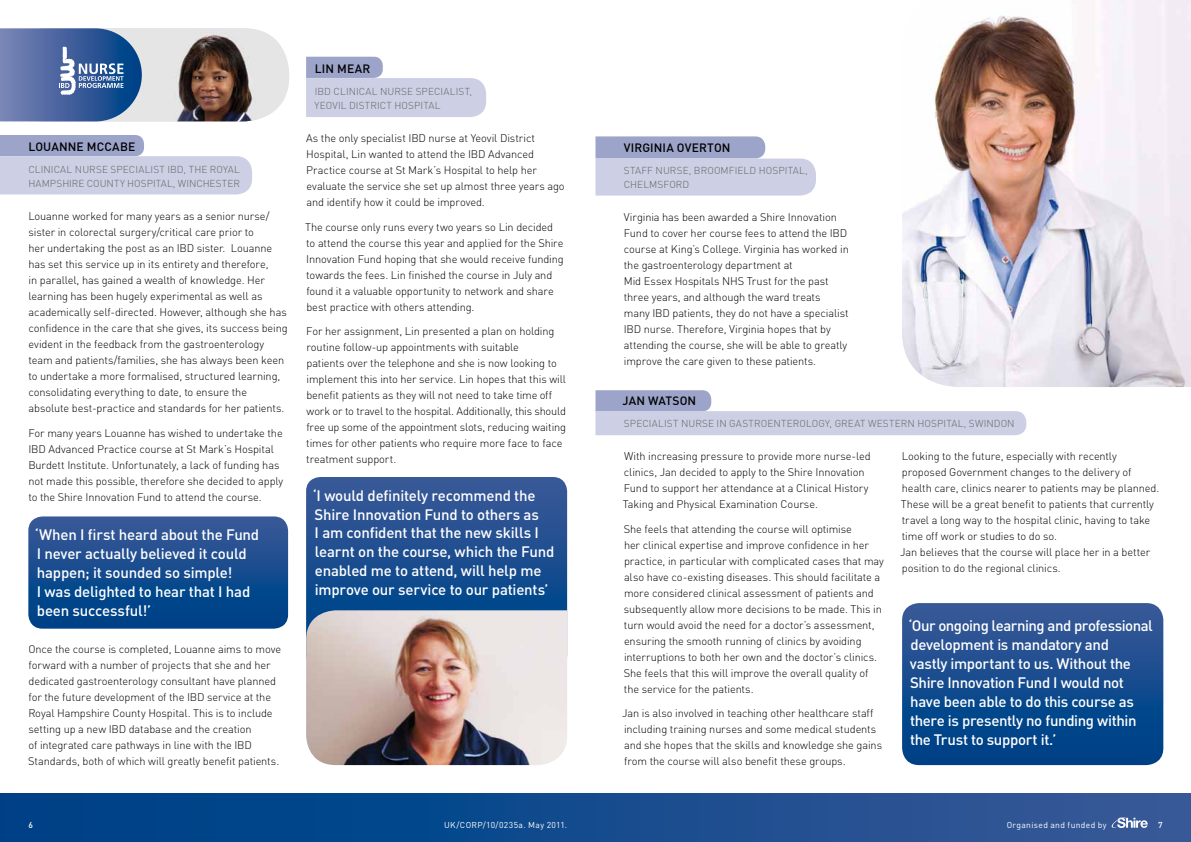
<style>
.page{position:relative;width:1191px;height:842px;background:#fff}
.page>*{position:absolute;margin:0;border:0;box-sizing:border-box;transform-origin:0 0}
.t1{font:500 15px/19px "DIN";letter-spacing:-.015em;color:#fff}
.t2{font:500 12px "DIN";letter-spacing:.055em;color:#000}
.t3{font:300 11px/16px "DIN";letter-spacing:-.01em;color:#000}
.t4{font:300 10px "DIN";letter-spacing:.005em;color:#646567}
.t5{font:8.5px "DIN";letter-spacing:.04em;color:#fff}
.t6{font:500 8.5px "DIN";color:#fff}
</style>
<div class="page">
<div style="left:0;top:794px;width:1191px;height:48px;background:linear-gradient(to right,#003f85,#385997)"></div>
<svg style="left:1111px;top:817px;width:36px;height:11px"></svg>
<svg style="left:0;top:135px;width:252px;height:59px"></svg>
<svg style="left:595px;top:136px;width:221px;height:60px;background:#c5c9df"></svg>
<svg style="left:595px;top:390px;width:431px;height:45px"></svg>
<svg style="left:306px;top:57px;width:180px;height:60px"></svg>
<svg style="left:306px;top:477px;width:261px;height:133px;background:#205091"></svg>
<svg style="left:28px;top:516px;width:260px;height:113px;background:#194e90"></svg>
<svg style="left:902px;top:603px;width:261px;height:162px;background:#174c8e"></svg>
<img style="left:306px;top:610px;width:261px;height:155px">
<img style="left:142px;top:28px;width:147px;height:93px">
<svg style="left:0;top:28px;width:142px;height:93px;background:#5a76a9"></svg>
<img style="left:902px;top:0;width:289px;height:387px">
<p class="t2" style="left:28px;top:139px;width:108px">Louanne McCabe</p>
<p class="t4" style="left:28px;top:163px;width:13px">Clinical</p>
<p class="t4" style="left:75px;top:163px;width:60px">Nu rse Specialist</p>
<p class="t4" style="left:167px;top:163px;width:68px">IBD, Th e Royal</p>
<p class="t4" style="left:28px;top:177px;width:15px">Hampshi</p>
<p class="t4" style="left:72px;top:177px;width:29px">re Count</p>
<p class="t4" style="left:120px;top:177px;width:21px">y Hospital</p>
<p class="t4" style="left:173px;top:177px;width:20px">, Winch</p>
<p class="t4" style="left:210px;top:177px;width:32px">ester</p>
<p class="t3" style="left:28px;top:208px;width:261px">Louanne worked for many years as a senior nurse/ sister in colorectal surgery/critical care prior to<br>her undertaking the post as an IBD sister. Louanne has set this service up in its entirety and therefore,<br>in parallel, has gained a wealth of knowledge. Her learning has been hugely experimental as well as academically self-directed. However, although she has confidence in the care that she gives, its success being evident in the feedback from the gastroenterology team and patients/families, she has always been keen to undertake a more formalised, structured learning, consolidating everything to date, to ensure the absolute best-practice and standards for her patients.</p>
<p class="t3" style="left:28px;top:425px;width:256px">For many years Louanne has wished to undertake the IBD Advanced Practice course at St Mark’s Hospital Burdett Institute. Unfortunately, a lack of funding has not made this possible, therefore she decided to apply to the Shire Innovation Fund to attend the course.</p>
<h1 class="t1" style="left:35px;top:524px;width:226px">‘When I first heard about the Fund<br>I never actually believed it could happen; it sounded so simple!<br>I was delighted to hear that I had been successful!’</h1>
<p class="t3" style="left:28px;top:641px;width:254px">Once the course is completed, Louanne aims to move forward with a number of projects that she and her dedicated gastroenterology consultant have planned for the future development of the IBD service at the Royal Hampshire County Hospital. This is to include setting up a new IBD database and the creation<br>of integrated care pathways in line with the IBD Standards, both of which will greatly benefit patients.</p>
<p class="t2" style="left:315px;top:61px;width:57px">Li n Mear</p>
<p class="t4" style="left:315px;top:85px;width:32px">IBD Clinical</p>
<p class="t4" style="left:380px;top:85px;width:60px">Nu rse Specialist</p>
<p class="t4" style="left:469px;top:85px;width:4px">,</p>
<p class="t4" style="left:314px;top:99px;width:69px">Yeovil District</p>
<p class="t4" style="left:394px;top:99px;width:14px">Hospital</p>
<p class="t3" style="left:306px;top:130px;width:260px">As the only specialist IBD nurse at Yeovil District Hospital, Lin wanted to attend the IBD Advanced Practice course at St Mark’s Hospital to help her evaluate the service she set up almost three years ago and identify how it could be improved.</p>
<p class="t3" style="left:305px;top:219px;width:260px">The course only runs every two years so Lin decided to attend the course this year and applied for the Shire Innovation Fund hoping that she would receive funding towards the fees. Lin finished the course in July and found it a valuable opportunity to network and share best practice with others attending.</p>
<p class="t3" style="left:306px;top:323px;width:261px">For her assignment, Lin presented a plan on holding routine follow-up appointments with suitable<br>patients over the telephone and she is now looking to implement this into her service. Lin hopes that this will benefit patients as they will not need to take time off work or to travel to the hospital. Additionally, this should free up some of the appointment slots, reducing waiting times for other patients who require more face to face treatment support.</p>
<h1 class="t1" style="left:313px;top:486px;width:243px">‘I would definitely recommend the Shire Innovation Fund to others as<br>I am confident that the new skills I learnt on the course, which the Fund enabled me to attend, will help me improve our service to our patients’</h1>
<p class="t2" style="left:624px;top:139px;width:108px">Vi rgi nia Overton</p>
<p class="t4" style="left:624px;top:164px;width:13px">Staff</p>
<p class="t4" style="left:655px;top:164px;width:59px">Nu rse, Broomfi</p>
<p class="t4" style="left:737px;top:164px;width:35px">eld Hospital</p>
<p class="t4" style="left:805px;top:164px;width:4px">,</p>
<p class="t4" style="left:624px;top:178px;width:27px">Ch elmsfo</p>
<p class="t4" style="left:676px;top:178px;width:13px">rd</p>
<p class="t3" style="left:624px;top:209px;width:226px">Virginia has been awarded a Shire Innovation Fund to cover her course fees to attend the IBD course at King’s College. Virginia has worked in the gastroenterology department at<br>Mid Essex Hospitals NHS Trust for the past three years, and although the ward treats many IBD patients, they do not have a specialist IBD nurse. Therefore, Virginia hopes that by attending the course, she will be able to greatly improve the care given to these patients.</p>
<p class="t2" style="left:622px;top:393px;width:75px">Jan Watson</p>
<p class="t4" style="left:624px;top:417px;width:25px">Specialist</p>
<p class="t4" style="left:681px;top:417px;width:126px">Nu rse in Gastroenterolog</p>
<p class="t4" style="left:825px;top:417px;width:106px">y, Great Western Hospital</p>
<p class="t4" style="left:963px;top:417px;width:19px">, Swindon</p>
<p class="t3" style="left:623px;top:448px;width:249px">With increasing pressure to provide more nurse-led clinics, Jan decided to apply to the Shire Innovation Fund to support her attendance at a Clinical History Taking and Physical Examination Course.</p>
<p class="t3" style="left:624px;top:521px;width:262px">She feels that attending the course will optimise<br>her clinical expertise and improve confidence in her practice, in particular with complicated cases that may also have co-existing diseases. This should facilitate a more considered clinical assessment of patients and subsequently allow more decisions to be made. This in turn would avoid the need for a doctor’s assessment, ensuring the smooth running of clinics by avoiding interruptions to both her own and the doctor’s clinics.<br>She feels that this will improve the overall quality of the service for the patients.</p>
<p class="t3" style="left:622px;top:705px;width:261px">Jan is also involved in teaching other healthcare staff including training nurses and some medical students and she hopes that the skills and knowledge she gains from the course will also benefit these groups.</p>
<p class="t3" style="left:900px;top:448px;width:261px">Looking to the future, especially with recently proposed Government changes to the delivery of health care, clinics nearer to patients may be planned.<br>These will be a great benefit to patients that currently travel a long way to the hospital clinic, having to take time off work or studies to do so.<br>Jan believes that the course will place her in a better position to do the regional clinics.</p>
<h1 class="t1" style="left:908px;top:615px;width:246px">‘Our ongoing learning and professional development is mandatory and<br>vastly important to us. Without the Shire Innovation Fund I would not have been able to do this course as there is presently no funding within the Trust to support it.’</h1>
<p class="t6" style="left:28px;top:819px;width:6px">6</p>
<p class="t5" style="left:444px;top:819px;width:125px">UK/CORP/10/0235a. May 2011.</p>
<p class="t5" style="left:1006px;top:819px;width:101px">Organised and funded by</p>
<p class="t6" style="left:1158px;top:819px;width:6px">7</p>
</div>
